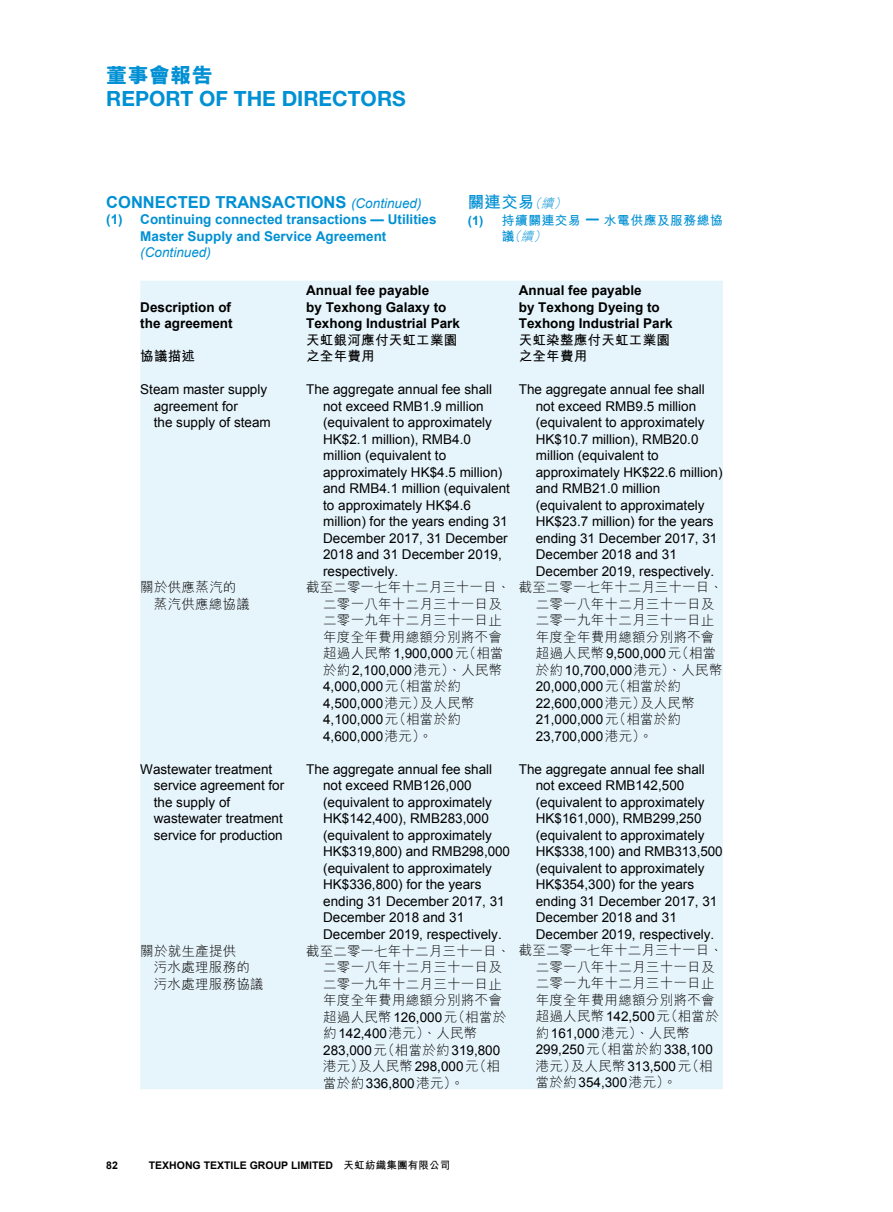
<style>
.page{position:relative;width:893px;height:1212px;background:#fff}
.page>*{position:absolute;margin:0;border:0;box-sizing:border-box;transform-origin:0 0}
.t1{font:700 21px "Helvetica Neue LT Std";color:#0090d4}
.t2{font:800 21px "M Hei HK";letter-spacing:.02em;color:#0090d4}
.t3{font:700 16.5px "Arial";color:#0090d4}
.t4{font:700 16.5px "M Hei HK";color:#0090d4}
.t5{font:13.5px/16.5px "Arial";color:#000}
.t6{font:300 13.5px/16.5px "M Hei HK";letter-spacing:.02em;color:#000}
.t7{font:700 13.5px/16.5px "Arial";color:#000}
.t8{font:700 13.5px/16.5px "Arial";color:#0090d4}
.t9{font:700 13.5px/16.5px "M Hei HK";letter-spacing:.02em;color:#000}
.t10{font:italic 13.5px "Arial";color:#0090d4}
.t11{font:700 12.75px/16.5px "M Hei HK";letter-spacing:.045em;color:#0090d4}
.t12{font:700 10.5px "Arial";color:#000}
.s1{font-weight:400;font-style:italic;font-size:13.5px}
.s2{font-weight:300;font-style:italic;font-size:12.75px}
.s3{font-family:"Arial"}
.s4{font-weight:300;font-style:italic}
.s5{font-family:"Arial";font-weight:400}
.s6{font-family:"M Hei HK";font-weight:300}
.s7{font-family:"M Hei HK"}
</style>
<div class="page">
<div style="left:140px;top:281px;width:583px;height:808px;background:#e6f4fb"></div>
<h1 class="t2" style="left:106px;top:64px;width:108px">董事會報告</h1>
<h1 class="t1" style="left:106px;top:86px;width:301px">REPORT OF THE DIRECTORS</h1>
<p class="t3" style="left:106px;top:191px;width:317px">CONNECTED TRANSACTIONS <span class="s1">(Continued)</span></p>
<p class="t8" style="left:140px;top:212px;width:298px;text-indent:-34px">(1) Continuing connected transactions — Utilities<br>Master Supply and Service Agreement</p>
<p class="t10" style="left:140px;top:244px;width:72px">(Continued)</p>
<p class="t4" style="left:468px;top:190px;width:103px">關連交易<span class="s2">（續）</span></p>
<p class="t11" style="left:502px;top:211px;width:223px;text-indent:-34px"><span class="s3">(1)</span> 持續關連交易 <sup>—</sup> 水電供應及服務總協議<span class="s4">（續）</span></p>
<p class="t7" style="left:140px;top:299px;width:94px">Description of the agreement</p>
<p class="t9" style="left:140px;top:347px;width:56px">協議描述</p>
<p class="t7" style="left:306px;top:283px;width:155px">Annual fee payable<br>by Texhong Galaxy to<br>Texhong Industrial Park</p>
<p class="t7" style="left:519px;top:283px;width:155px">Annual fee payable<br>by Texhong Dyeing to<br>Texhong Industrial Park</p>
<p class="t9" style="left:306px;top:331px;width:153px">天虹銀河應付天虹工業園之全年費用</p>
<p class="t9" style="left:519px;top:331px;width:153px">天虹染整應付天虹工業園之全年費用</p>
<p class="t5" style="left:154px;top:381px;width:119px;text-indent:-14px">Steam master supply agreement for<br>the supply of steam</p>
<p class="t5" style="left:323px;top:381px;width:188px;text-indent:-17px">The aggregate annual fee shall not exceed RMB1.9 million (equivalent to approximately<br>HK$2.1 million), RMB4.0 million (equivalent to approximately HK$4.5 million) and RMB4.1 million (equivalent to approximately HK$4.6 million) for the years ending 31<br>December 2017, 31 December<br>2018 and 31 December 2019, respectively.</p>
<p class="t5" style="left:536px;top:381px;width:188px;text-indent:-17px">The aggregate annual fee shall not exceed RMB9.5 million (equivalent to approximately<br>HK$10.7 million), RMB20.0 million (equivalent to approximately HK$22.6 million) and RMB21.0 million (equivalent to approximately<br>HK$23.7 million) for the years ending 31 December 2017, 31<br>December 2018 and 31<br>December 2019, respectively.</p>
<p class="t6" style="left:154px;top:579px;width:98px;text-indent:-14px">關於供應蒸汽的蒸汽供應總協議</p>
<p class="t6" style="left:323px;top:579px;width:189px;text-indent:-17px">截至二零一七年十二月三十一日、二零一八年十二月三十一日及二零一九年十二月三十一日止年度全年費用總額分別將不會超過人民幣<span class="s5">1,900,000</span>元（相當於約<span class="s5">2,100,000</span>港元）、人民幣</p>
<p class="t5" style="left:323px;top:678px;width:153px">4,000,000<span class="s6">元（相當於約<br></span>4,500,000<span class="s6">港元）及人民幣<br></span>4,100,000<span class="s6">元（相當於約<br></span>4,600,000<span class="s6">港元）。</span></p>
<p class="t6" style="left:536px;top:579px;width:189px;text-indent:-17px">截至二零一七年十二月三十一日、二零一八年十二月三十一日及二零一九年十二月三十一日止年度全年費用總額分別將不會超過人民幣<span class="s5">9,500,000</span>元（相當</p>
<p class="t5" style="left:536px;top:662px;width:188px"><span class="s6">於約</span>10,700,000<span class="s6">港元）、人民幣<br></span>20,000,000<span class="s6">元（相當於約<br></span>22,600,000<span class="s6">港元）及人民幣<br></span>21,000,000<span class="s6">元（相當於約<br></span>23,700,000<span class="s6">港元）。</span></p>
<p class="t5" style="left:154px;top:761px;width:132px;text-indent:-14px">Wastewater treatment service agreement for the supply of wastewater treatment service for production</p>
<p class="t5" style="left:323px;top:761px;width:189px;text-indent:-17px">The aggregate annual fee shall not exceed RMB126,000 (equivalent to approximately<br>HK$142,400), RMB283,000 (equivalent to approximately<br>HK$319,800) and RMB298,000 (equivalent to approximately<br>HK$336,800) for the years ending 31 December 2017, 31<br>December 2018 and 31<br>December 2019, respectively.</p>
<p class="t5" style="left:536px;top:761px;width:189px;text-indent:-17px">The aggregate annual fee shall not exceed RMB142,500 (equivalent to approximately<br>HK$161,000), RMB299,250 (equivalent to approximately<br>HK$338,100) and RMB313,500 (equivalent to approximately<br>HK$354,300) for the years ending 31 December 2017, 31<br>December 2018 and 31<br>December 2019, respectively.</p>
<p class="t6" style="left:154px;top:942px;width:111px;text-indent:-14px">關於就生產提供<br>污水處理服務的污水處理服務協議</p>
<p class="t6" style="left:323px;top:942px;width:189px;text-indent:-17px">截至二零一七年十二月三十一日、二零一八年十二月三十一日及二零一九年十二月三十一日止年度全年費用總額分別將不會超過人民幣<span class="s5">126,000</span>元（相當於約<span class="s5">142,400</span>港元）、人民幣</p>
<p class="t5" style="left:323px;top:1042px;width:179px">283,000<span class="s6">元（相當於約</span>319,800</p>
<p class="t6" style="left:323px;top:1057px;width:178px">港元）及人民幣<span class="s5">298,000</span>元（相當於約<span class="s5">336,800</span>港元）。</p>
<p class="t6" style="left:536px;top:942px;width:189px;text-indent:-17px">截至二零一七年十二月三十一日、二零一八年十二月三十一日及二零一九年十二月三十一日止年度全年費用總額分別將不會超過人民幣<span class="s5">142,500</span>元（相當於約<span class="s5">161,000</span>港元）、人民幣</p>
<p class="t5" style="left:536px;top:1041px;width:179px">299,250<span class="s6">元（相當於約</span>338,100</p>
<p class="t6" style="left:536px;top:1057px;width:178px">港元）及人民幣<span class="s5">313,500</span>元（相當於約<span class="s5">354,300</span>港元）。</p>
<p class="t12" style="left:106px;top:1159px;width:13px">82</p>
<p class="t12" style="left:149px;top:1159px;width:303px">TEXHONG TEXTILE GROUP LIMITED <span class="s7">天虹紡織集團有限公司</span></p>
</div>
